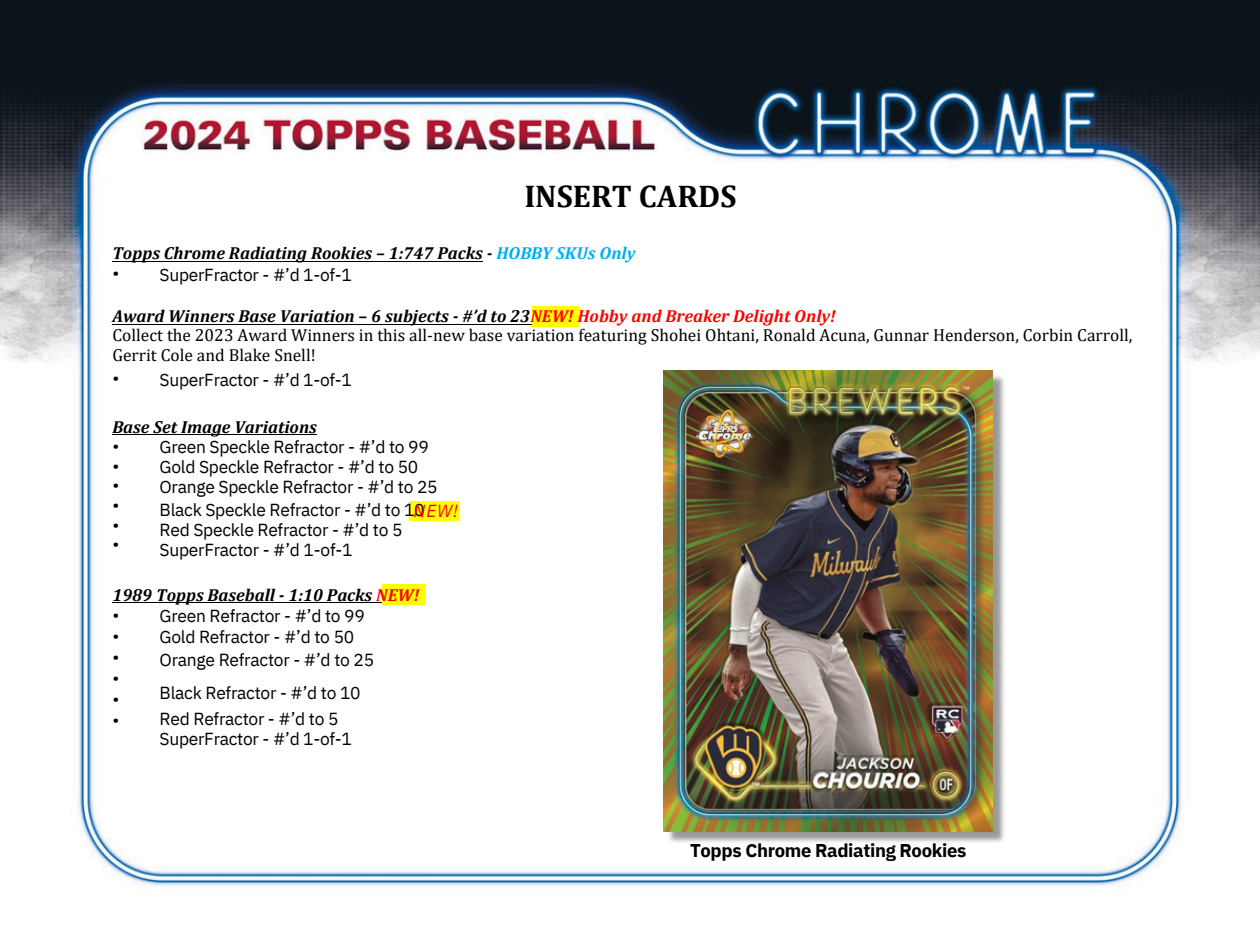
<style>
.page{position:relative;width:1260px;height:945px;background:#fff}
.page>*{position:absolute;margin:0;border:0;box-sizing:border-box;transform-origin:0 0}
.t1{font:700 31.5px "Cambria";color:#000}
.t2{font:700 18.55px "IBM Plex Sans";letter-spacing:-.02em;color:#000}
.t3{font:17.5px/19.6px "IBM Plex Sans";letter-spacing:-.015em;color:#000}
.t4{font:17.5px/19.6px "Cambria";color:#000}
.t5{font:italic 700 17.5px "Cambria";color:#000}
.t6{font:italic 17.5px "IBM Plex Sans";color:#f00}
.s1{color:#00b0f0}
.s2{font-weight:700;font-style:italic}
.s3{font-weight:700;font-style:italic;color:#f00}
.s4{color:#f00}
</style>
<div class="page">
<img style="left:0;top:0;width:1260px;height:886px">
<hr style="left:112px;top:434px;width:205px;height:1px;background:#000">
<hr style="left:112px;top:261px;width:371px;height:1px;background:#000">
<div style="left:382px;top:584px;width:44px;height:21px;background:#ff0"></div>
<hr style="left:112px;top:602px;width:270px;height:1px;background:#000">
<div style="left:409px;top:501px;width:5px;height:20px;background:#ff0"></div>
<div style="left:414px;top:501px;width:46px;height:20px;background:#ff0"></div>
<hr style="left:532px;top:306px;width:4px;height:21px;background:#ff0">
<div style="left:536px;top:306px;width:43px;height:21px;background:#ff0"></div>
<hr style="left:112px;top:324px;width:420px;height:1px;background:#000">
<img style="left:665px;top:372px;width:344px;height:475px">
<img style="left:663px;top:370px;width:330px;height:461px">
<h3 class="t1" style="left:524px;top:177px;width:214px">INSERT CARDS</h3>
<p class="t5" style="left:112px;top:242px;width:525px">Topps Chrome Radiating Rookies – 1:747 Packs - <span class="s1">HOBBY SKUs Only</span></p>
<p class="t3" style="left:112px;top:262px;width:8px">•</p>
<p class="t4" style="left:112px;top:305px;width:1022px"><span class="s2">Award Winners Base Variation – 6 subjects - #’d to 23</span><span class="s3">NEW! Hobby and Breaker Delight Only!<br></span>Collect the 2023 Award Winners in this all-new base variation featuring Shohei Ohtani, Ronald Acuna, Gunnar Henderson, Corbin Carroll,<br>Gerrit Cole and Blake Snell!</p>
<p class="t3" style="left:112px;top:367px;width:8px">•</p>
<p class="t3" style="left:160px;top:264px;width:194px">SuperFractor - #’d 1-of-1</p>
<p class="t3" style="left:160px;top:369px;width:194px">SuperFractor - #’d 1-of-1</p>
<p class="t5" style="left:112px;top:416px;width:206px">Base Set Image Variations</p>
<p class="t3" style="left:112px;top:436px;width:8px;text-align:justify">• • • • • •</p>
<p class="t3" style="left:160px;top:437px;width:280px">Green Speckle Refractor - #’d to 99<br>Gold Speckle Refractor - #’d to 50<br>Orange Speckle Refractor - #’d to 25</p>
<p class="t3" style="left:160px;top:500px;width:267px">Black Speckle Refractor - #’d to 10<br>Red Speckle Refractor - #’d to 5<br>SuperFractor - #’d 1-of-1</p>
<p class="t6" style="left:414px;top:499px;width:46px">NEW!</p>
<p class="t5" style="left:112px;top:584px;width:309px">1989 Topps Baseball - 1:10 Packs <span class="s4">NEW!</span></p>
<h3 class="t3" style="left:112px;top:604px;width:8px;line-height:21px;text-align:justify">• • • • • •</h3>
<p class="t3" style="left:160px;top:605px;width:207px;line-height:21px">Green Refractor - #’d to 99<br>Gold Refractor - #’d to 50</p>
<h2 class="t3" style="left:160px;top:649px;width:216px">Orange Refractor - #’d to 25</h2>
<p class="t3" style="left:160px;top:682px;width:203px">Black Refractor - #’d to 10</p>
<p class="t3" style="left:160px;top:709px;width:180px">Red Refractor - #’d to 5</p>
<h3 class="t3" style="left:160px;top:728px;width:194px">SuperFractor - #’d 1-of-1</h3>
<p class="t2" style="left:690px;top:838px;width:278px">Topps Chrome Radiating Rookies</p>
</div>
